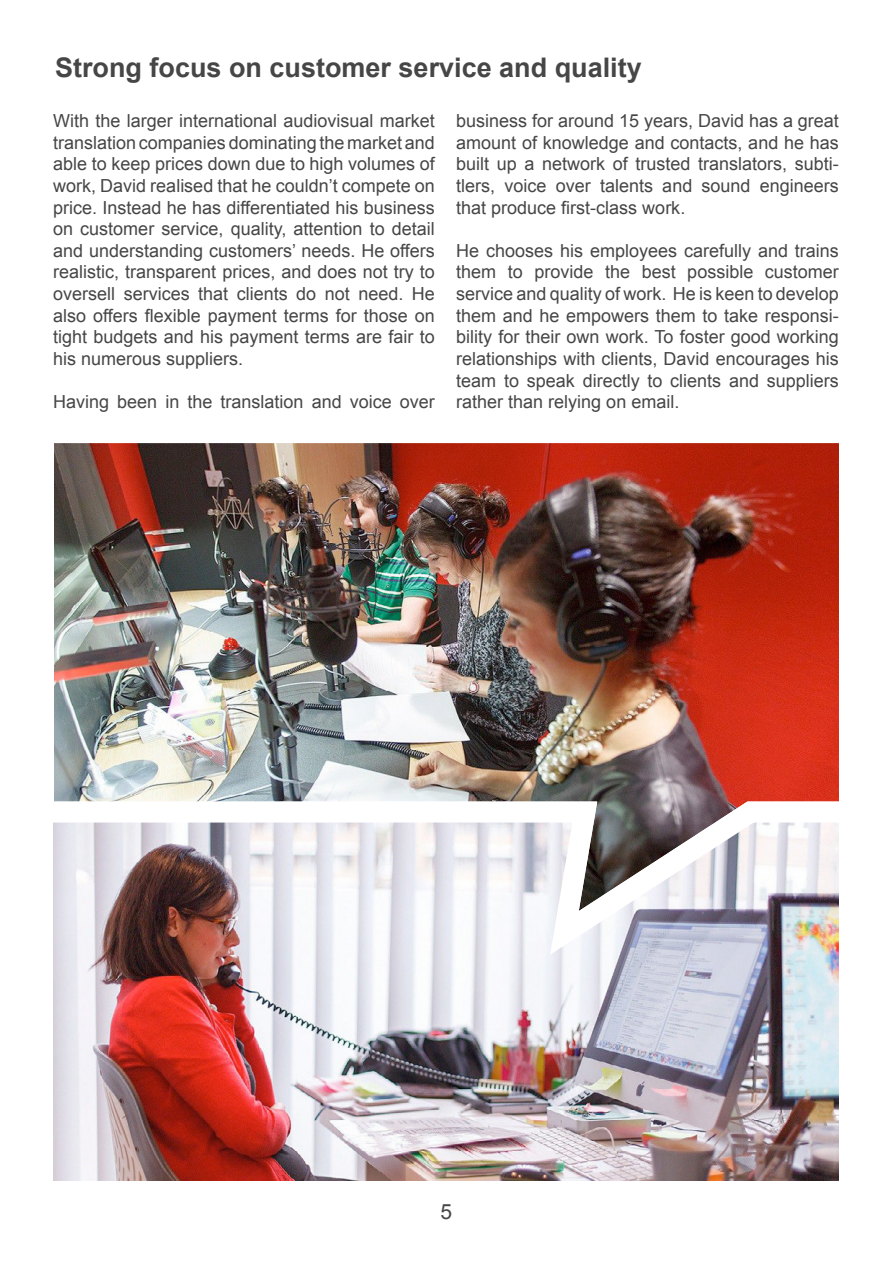
<style>
.page{position:relative;width:893px;height:1263px;background:#fff}
.page>*{position:absolute;margin:0;border:0;box-sizing:border-box;transform-origin:0 0}
.Heading{font:700 27px "Arial";color:#464646}
.t1{font:21px "Arial";color:#464646}
.t2{font:18px/21.6px "Arial";color:#464646;text-align:justify}
</style>
<div class="page">
<img style="left:53px;top:976px;width:785px;height:204px">
<img style="left:53px;top:443px;width:786px;height:533px">
<p class="Heading" style="left:55px;top:49px;width:588px">Strong focus on customer service and quality</p>
<p class="t2" style="left:53px;top:110px;width:383px">With the larger international audiovisual market translation companies dominating the market and able to keep prices down due to high volumes of work, David realised that he couldn’t compete on price. Instead he has differentiated his business on customer service, quality, attention to detail and understanding customers’ needs. He offers realistic, transparent prices, and does not try to oversell services that clients do not need. He also offers flexible payment terms for those on tight budgets and his payment terms are fair to his numerous suppliers.</p>
<p class="t2" style="left:53px;top:391px;width:383px">Having been in the translation and voice over</p>
<p class="t2" style="left:456px;top:110px;width:384px">business for around 15 years, David has a great amount of knowledge and contacts, and he has built up a network of trusted translators, subti&shy;tlers, voice over talents and sound engineers that produce first-class work.</p>
<p class="t2" style="left:456px;top:240px;width:384px">He chooses his employees carefully and trains them to provide the best possible customer service and quality of work. He is keen to develop them and he empowers them to take responsi&shy;bility for their own work. To foster good working relationships with clients, David encourages his team to speak directly to clients and suppliers rather than relying on email.</p>
<p class="t1" style="left:441px;top:1197px;width:13px">5</p>
</div>
